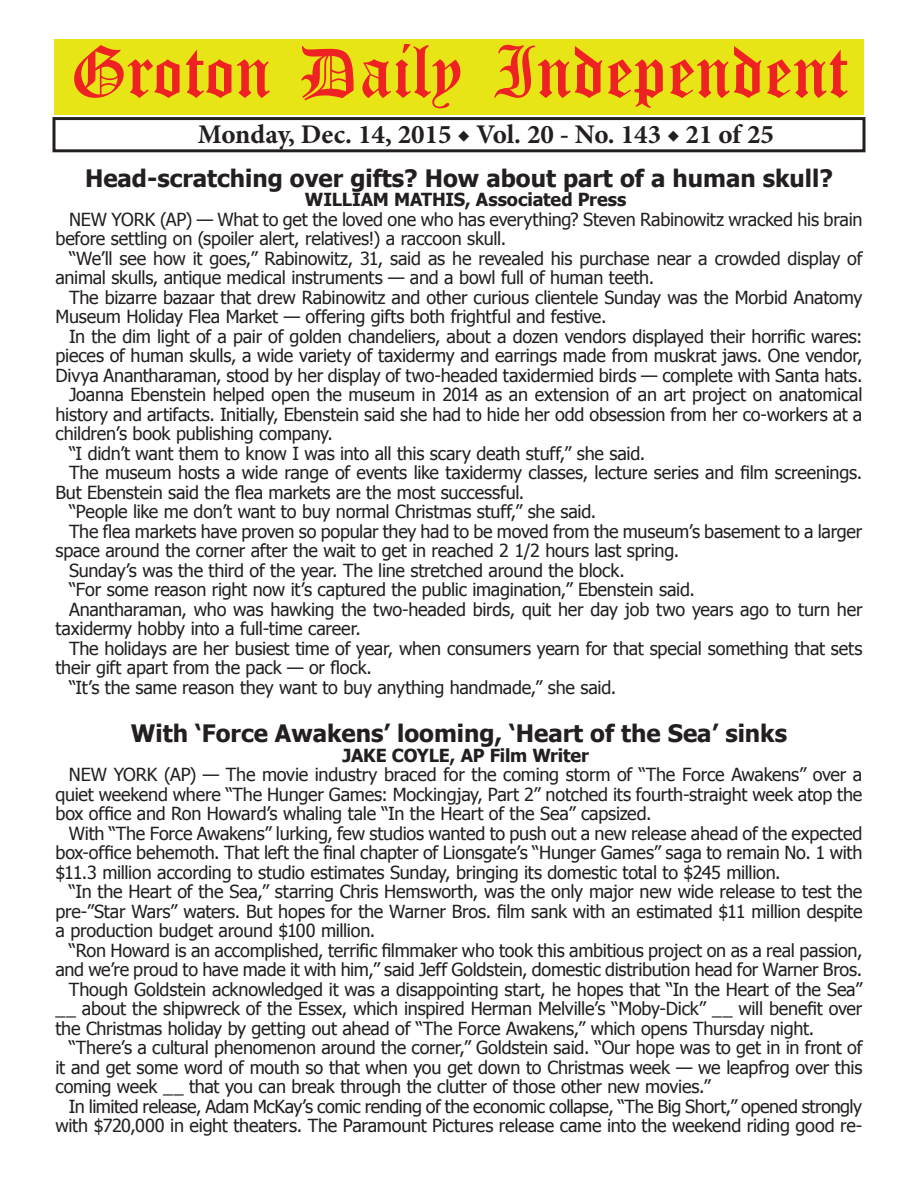
<style>
.page{position:relative;width:918px;height:1188px;background:#fff}
.page>*{position:absolute;margin:0;border:0;box-sizing:border-box;transform-origin:0 0}
.t1{font:54px "Old English Five";color:#ee2123}
.t2{font:700 27px "Minion Pro";color:#231f20}
.t3{font:700 24px "Tahoma";color:#231f20}
.t4{font:18px/19.5px "Tahoma";letter-spacing:-.015em;color:#231f20}
.t5{font:700 18px "Tahoma";letter-spacing:-.01em;color:#231f20}
</style>
<div class="page">
<div style="left:52px;top:117px;width:814px;height:35px;border:3px solid #231f20"></div>
<div style="left:54px;top:40px;width:810px;height:75px;background:#e7e515"></div>
<h1 class="t1" style="left:70px;top:47px;width:779px">Groton Daily Independent</h1>
<h2 class="t2" style="left:198px;top:116px;width:578px">Monday, Dec. 14, 2015 ◆ Vol. 20 - No. 143 ◆ 21 of 25</h2>
<h3 class="t3" style="left:85px;top:161px;width:750px">Head-scratching over gifts? How about part of a human skull?</h3>
<p class="t5" style="left:305px;top:187px;width:323px">WILLIAM MATHIS, Associated Press</p>
<p class="t4" style="left:56px;top:209px;width:808px;text-indent:14px">NEW YORK (AP) — What to get the loved one who has everything? Steven Rabinowitz wracked his brain before settling on (spoiler alert, relatives!) a raccoon skull.</p>
<p class="t4" style="left:56px;top:248px;width:808px;text-indent:14px">“We’ll see how it goes,” Rabinowitz, 31, said as he revealed his purchase near a crowded display of animal skulls, antique medical instruments — and a bowl full of human teeth.</p>
<p class="t4" style="left:56px;top:287px;width:808px;text-indent:14px">The bizarre bazaar that drew Rabinowitz and other curious clientele Sunday was the Morbid Anatomy<br>Museum Holiday Flea Market — offering gifts both frightful and festive.</p>
<p class="t4" style="left:69px;top:326px;width:795px">In the dim light of a pair of golden chandeliers, about a dozen vendors displayed their horrific wares:</p>
<p class="t4" style="left:56px;top:345px;width:808px">pieces of human skulls, a wide variety of taxidermy and earrings made from muskrat jaws. One vendor,</p>
<p class="t4" style="left:56px;top:365px;width:809px">Divya Anantharaman, stood by her display of two-headed taxidermied birds — complete with Santa hats.</p>
<p class="t4" style="left:69px;top:384px;width:795px">Joanna Ebenstein helped open the museum in 2014 as an extension of an art project on anatomical</p>
<p class="t4" style="left:56px;top:404px;width:808px">history and artifacts. Initially, Ebenstein said she had to hide her odd obsession from her co-workers at a</p>
<p class="t4" style="left:56px;top:423px;width:279px">children’s book publishing company.</p>
<p class="t4" style="left:69px;top:443px;width:578px">“I didn’t want them to know I was into all this scary death stuff,” she said.</p>
<p class="t4" style="left:69px;top:462px;width:795px">The museum hosts a wide range of events like taxidermy classes, lecture series and film screenings.</p>
<p class="t4" style="left:56px;top:482px;width:470px">But Ebenstein said the flea markets are the most successful.</p>
<p class="t4" style="left:69px;top:501px;width:529px">“People like me don’t want to buy normal Christmas stuff,” she said.</p>
<p class="t4" style="left:69px;top:521px;width:795px">The flea markets have proven so popular they had to be moved from the museum’s basement to a larger</p>
<p class="t4" style="left:56px;top:540px;width:625px">space around the corner after the wait to get in reached 2 1/2 hours last spring.</p>
<p class="t4" style="left:69px;top:560px;width:557px">Sunday’s was the third of the year. The line stretched around the block.</p>
<p class="t4" style="left:69px;top:579px;width:627px">“For some reason right now it’s captured the public imagination,” Ebenstein said.</p>
<p class="t4" style="left:69px;top:599px;width:795px">Anantharaman, who was hawking the two-headed birds, quit her day job two years ago to turn her</p>
<p class="t4" style="left:56px;top:618px;width:307px">taxidermy hobby into a full-time career.</p>
<p class="t4" style="left:69px;top:638px;width:795px">The holidays are her busiest time of year, when consumers yearn for that special something that sets</p>
<p class="t4" style="left:56px;top:657px;width:318px">their gift apart from the pack — or flock.</p>
<p class="t4" style="left:69px;top:677px;width:549px">“It’s the same reason they want to buy anything handmade,” she said.</p>
<h3 class="t3" style="left:131px;top:717px;width:658px">With ‘Force Awakens’ looming, ‘Heart of the Sea’ sinks</h3>
<p class="t5" style="left:343px;top:742px;width:248px">JAKE COYLE, AP Film Writer</p>
<p class="t4" style="left:55px;top:764px;width:808px;text-align:justify;text-indent:14px">NEW YORK (AP) — The movie industry braced for the coming storm of “The Force Awakens” over a quiet weekend where “The Hunger Games: Mockingjay, Part 2” notched its fourth-straight week atop the box office and Ron Howard’s whaling tale “In the Heart of the Sea” capsized.</p>
<p class="t4" style="left:55px;top:822px;width:808px;text-align:justify;text-indent:14px">With “The Force Awakens” lurking, few studios wanted to push out a new release ahead of the expected box-office behemoth. That left the final chapter of Lionsgate’s “Hunger Games” saga to remain No. 1 with $11.3 million according to studio estimates Sunday, bringing its domestic total to $245 million.</p>
<p class="t4" style="left:55px;top:881px;width:809px;text-align:justify;text-indent:14px">“In the Heart of the Sea,” starring Chris Hemsworth, was the only major new wide release to test the pre-”Star Wars” waters. But hopes for the Warner Bros. film sank with an estimated $11 million despite a production budget around $100 million.</p>
<p class="t4" style="left:69px;top:939px;width:795px">“Ron Howard is an accomplished, terrific filmmaker who took this ambitious project on as a real passion,</p>
<p class="t4" style="left:55px;top:959px;width:808px">and we’re proud to have made it with him,” said Jeff Goldstein, domestic distribution head for Warner Bros.</p>
<p class="t4" style="left:69px;top:978px;width:795px">Though Goldstein acknowledged it was a disappointing start, he hopes that “In the Heart of the Sea”</p>
<p class="t4" style="left:55px;top:998px;width:808px">__ about the shipwreck of the Essex, which inspired Herman Melville’s “Moby-Dick” __ will benefit over</p>
<p class="t4" style="left:55px;top:1017px;width:760px">the Christmas holiday by getting out ahead of “The Force Awakens,” which opens Thursday night.</p>
<p class="t4" style="left:69px;top:1037px;width:795px">“There’s a cultural phenomenon around the corner,” Goldstein said. “Our hope was to get in in front of</p>
<p class="t4" style="left:55px;top:1056px;width:808px">it and get some word of mouth so that when you get down to Christmas week — we leapfrog over this</p>
<p class="t4" style="left:55px;top:1076px;width:657px">coming week __ that you can break through the clutter of those other new movies.”</p>
<p class="t4" style="left:69px;top:1095px;width:795px">In limited release, Adam McKay’s comic rending of the economic collapse, “The Big Short,” opened strongly</p>
<p class="t4" style="left:55px;top:1115px;width:808px">with $720,000 in eight theaters. The Paramount Pictures release came into the weekend riding good re-</p>
</div>
